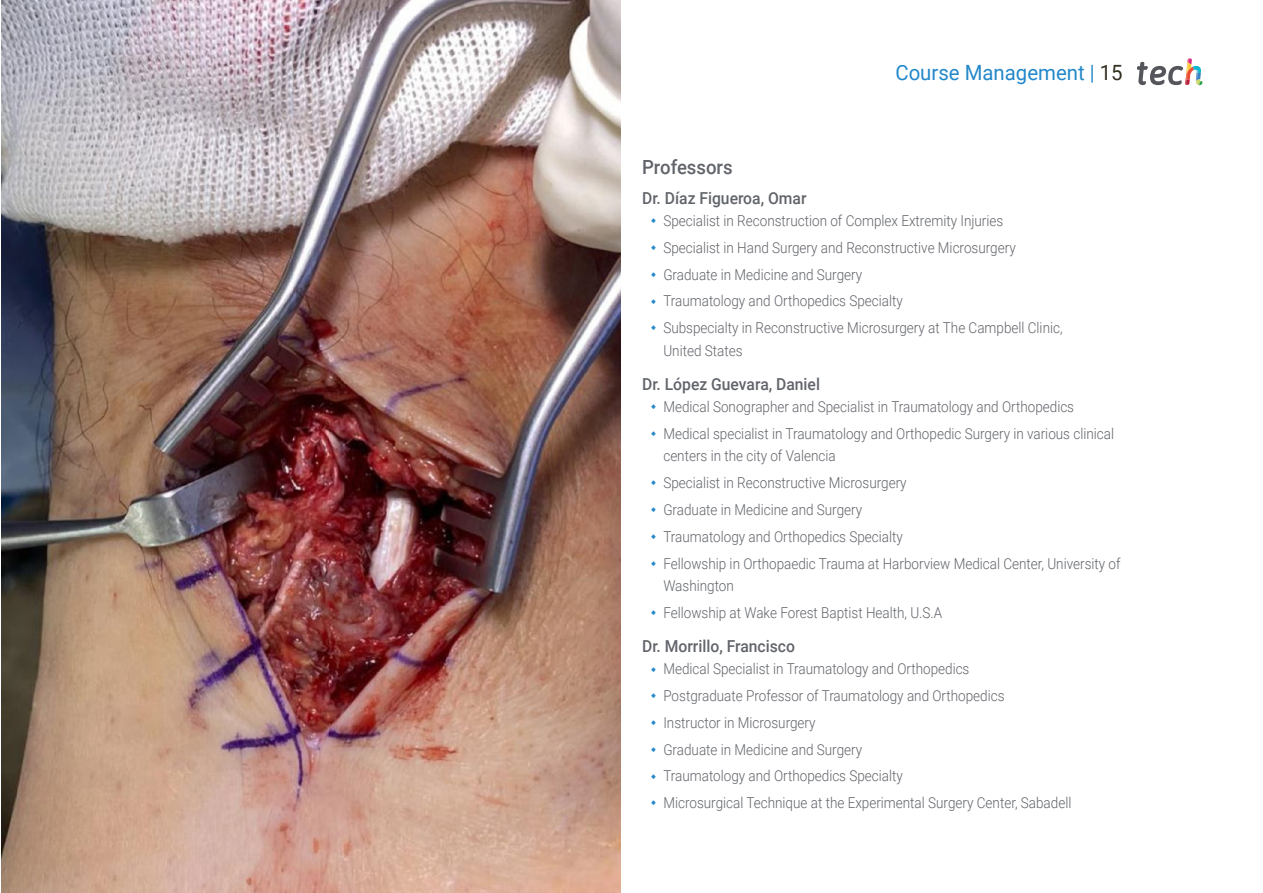
<style>
.page{position:relative;width:1263px;height:893px;background:#fff}
.page>*{position:absolute;margin:0;border:0;box-sizing:border-box;transform-origin:0 0}
.t1{font:21px "Roboto";color:#2488c9}
.t2{font:500 19.5px "Roboto";color:#61646a;scale:.95 1}
.t3{font:500 16.5px "Roboto";color:#61646a;scale:.95 1}
.t4{font:300 15px/26.7px "Roboto";color:#61646a;scale:.9 1}
.s1{color:#312e20}
</style>
<div class="page">
<img style="left:1px;top:0;width:620px;height:893px">
<svg style="left:1137px;top:58px;width:65px;height:28px"></svg>
<h1 class="t1" style="left:895px;top:57px;width:229px">Course Management | <span class="s1">15</span></h1>
<h2 class="t2" style="left:642px;top:153px;width:97px">Professors</h2>
<p class="t3" style="left:642px;top:186px;width:175px">Dr. Díaz Figueroa, Omar</p>
<p class="t4" style="left:663px;top:207px;width:445px">Specialist in Reconstruction of Complex Extremity Injuries Specialist in Hand Surgery and Reconstructive Microsurgery Graduate in Medicine and Surgery<br>Traumatology and Orthopedics Specialty<br>Subspecialty in Reconstructive Microsurgery at The Campbell Clinic,</p>
<p class="t4" style="left:663px;top:336px;width:89px">United States</p>
<p class="t3" style="left:642px;top:372px;width:189px">Dr. López Guevara, Daniel</p>
<p class="t4" style="left:663px;top:393px;width:502px">Medical Sonographer and Specialist in Traumatology and Orthopedics<br>Medical specialist in Traumatology and Orthopedic Surgery in various clinical</p>
<p class="t4" style="left:663px;top:442px;width:509px">centers in the city of Valencia<br>Specialist in Reconstructive Microsurgery<br>Graduate in Medicine and Surgery<br>Traumatology and Orthopedics Specialty<br>Fellowship in Orthopaedic Trauma at Harborview Medical Center, University of</p>
<p class="t4" style="left:663px;top:572px;width:311px">Washington<br>Fellowship at Wake Forest Baptist Health, U.S.A</p>
<p class="t3" style="left:642px;top:635px;width:162px">Dr. Morrillo, Francisco</p>
<p class="t4" style="left:663px;top:655px;width:455px">Medical Specialist in Traumatology and Orthopedics<br>Postgraduate Professor of Traumatology and Orthopedics<br>Instructor in Microsurgery<br>Graduate in Medicine and Surgery<br>Traumatology and Orthopedics Specialty<br>Microsurgical Technique at the Experimental Surgery Center, Sabadell</p>
</div>
